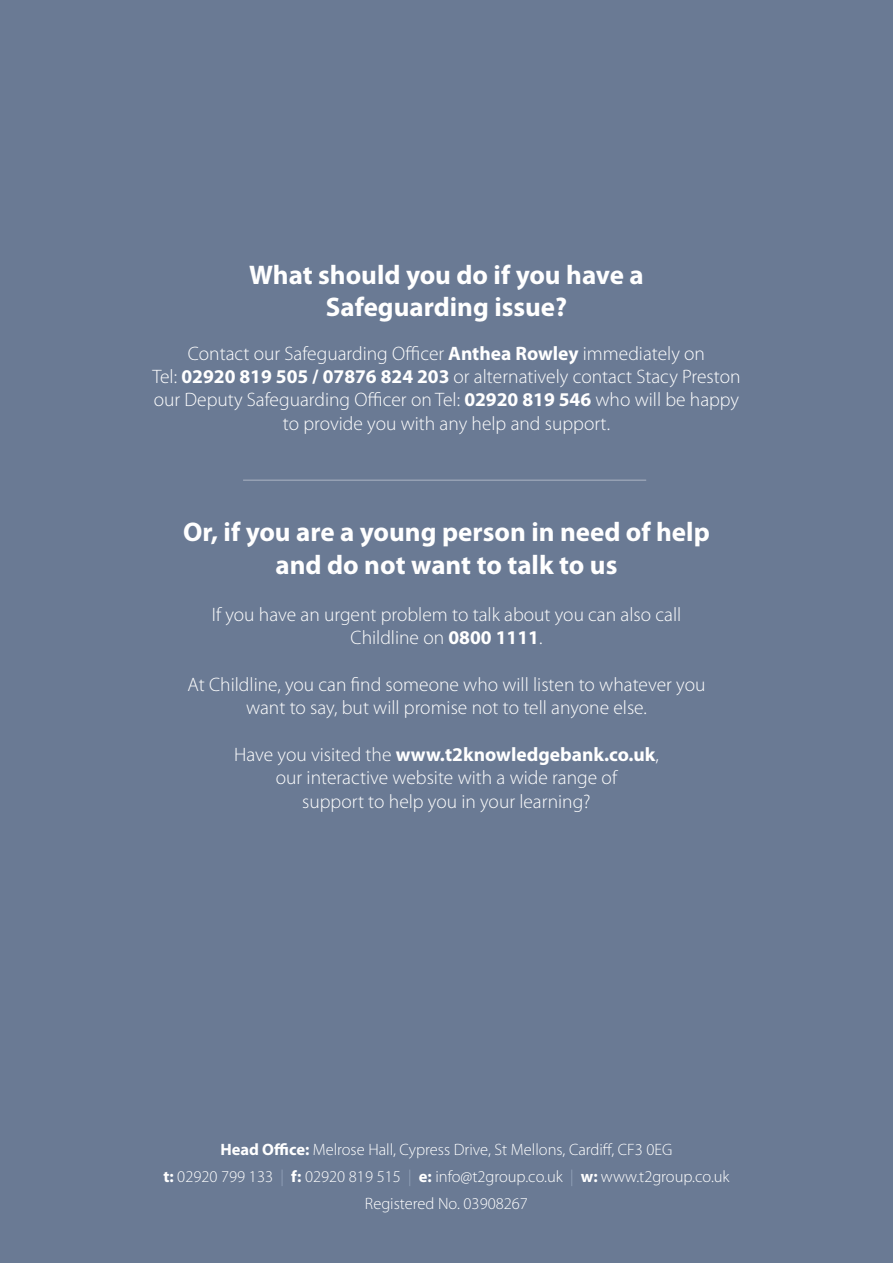
<style>
.page{position:relative;width:893px;height:1263px;background:#6a7a94}
.page>*{position:absolute;margin:0;border:0;box-sizing:border-box;transform-origin:0 0}
.t1{font:700 27px/32.4px "Myriad Pro";color:#fff;text-align:center}
.t2{font:300 19.5px/23.4px "Myriad Pro";color:#fff;text-align:center}
.t3{font:700 19.5px "Myriad Pro";color:#fff}
.t4{font:300 16.5px "Myriad Pro";color:#fff}
.s1{font-weight:700}
.s2{font-weight:300}
.s3{color:#98a7be}
</style>
<div class="page">
<hr style="left:243px;top:479px;width:403px;height:2px;background:#fff">
<p class="t1" style="left:249px;top:258px;width:396px">What should you do if you have a<br>Safeguarding issue?</p>
<p class="t2" style="left:152px;top:342px;width:590px">Contact our Safeguarding Officer <span class="s1">Anthea Rowley</span> immediately on<br>Tel: <span class="s1">02920 819 505 / 07876 824 203</span> or alternatively contact Stacy Preston our Deputy Safeguarding Officer on Tel: <span class="s1">02920 819 546</span> who will be happy to provide you with any help and support.</p>
<p class="t1" style="left:183px;top:515px;width:528px">Or, if you are a young person in need of help and do not want to talk to us</p>
<p class="t2" style="left:212px;top:603px;width:471px">If you have an urgent problem to talk about you can also call<br>Childline on <span class="s1">0800 1111</span>.</p>
<p class="t2" style="left:188px;top:673px;width:519px">At Childline, you can find someone who will listen to whatever you want to say, but will promise not to tell anyone else.</p>
<p class="t3" style="left:234px;top:742px;width:426px"><span class="s2">Have you visited the</span> www.t2knowledgebank.co.uk<span class="s2">,</span></p>
<p class="t2" style="left:276px;top:766px;width:343px">our interactive website with a wide range of</p>
<p class="t2" style="left:302px;top:790px;width:290px">support to help you in your learning?</p>
<p class="t4" style="left:220px;top:1141px;width:454px"><span class="s1">Head Office:</span> Melrose Hall, Cypress Drive, St Mellons, Cardiff, CF3 0EG</p>
<p class="t4" style="left:163px;top:1168px;width:568px"><span class="s1">t:</span> 02920 799 133 <span class="s3">|</span> <span class="s1">f:</span> 02920 819 515 <span class="s3">|</span> <span class="s1">e:</span> info@t2group.co.uk <span class="s3">|</span> <span class="s1">w:</span> www.t2group.co.uk</p>
<p class="t4" style="left:365px;top:1195px;width:165px">Registered No. 03908267</p>
</div>
